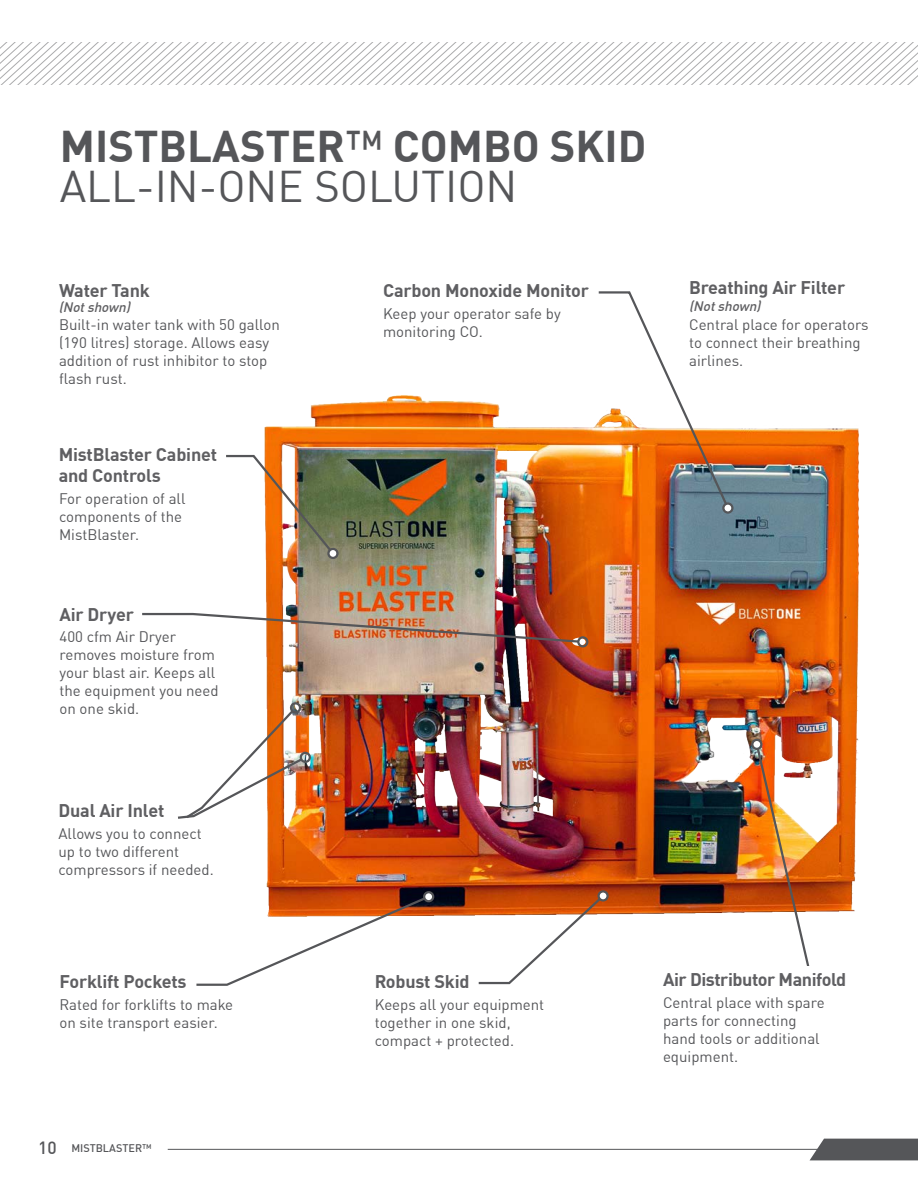
<style>
.page{position:relative;width:918px;height:1188px;background:#fff}
.page>*{position:absolute;margin:0;border:0;box-sizing:border-box;transform-origin:0 0}
.t1{font:700 43.5px/39px "DIN Offc";color:#555659}
.Paragraph{font:700 18px/21px "DIN Offc";letter-spacing:-.01em;color:#5f5f62}
.Sub_Heading{font:15px/18px "DIN Offc";color:#555659}
.Paragraph-2{font:italic 500 13.5px "DIN Offc";color:#5f5f62}
.t2{font:500 10.8px "DIN Offc";color:#555659}
.s1{font-weight:500}
.s2{font-weight:400}
.s3{font-size:17.4px}
</style>
<div class="page">
<img style="left:264px;top:395px;width:595px;height:521px">
<svg style="left:724px;top:504px;width:8px;height:8px"></svg>
<svg style="left:596px;top:291px;width:133px;height:216px"></svg>
<div style="left:722px;top:502px;width:12px;height:12px;border:2px solid #555659;border-radius:50%"></div>
<svg style="left:599px;top:892px;width:8px;height:8px"></svg>
<svg style="left:476px;top:896px;width:127px;height:89px"></svg>
<div style="left:597px;top:890px;width:12px;height:12px;border:2px solid #555659;border-radius:50%"></div>
<div style="left:753px;top:740px;width:8px;height:8px;background:#fff;border-radius:50%"></div>
<img style="left:755px;top:746px;width:57px;height:220px">
<div style="left:751px;top:739px;width:11px;height:11px;border:2px solid #555659;border-radius:50%"></div>
<div style="left:425px;top:893px;width:8px;height:8px;background:#fff;border-radius:50%"></div>
<svg style="left:196px;top:896px;width:232px;height:90px"></svg>
<div style="left:423px;top:891px;width:11px;height:11px;border:2px solid #555659;border-radius:50%"></div>
<svg style="left:178px;top:700px;width:133px;height:120px"></svg>
<div style="left:572px;top:638px;width:14px;height:8px;background:#fff;border-radius:50%"></div>
<img style="left:142px;top:612px;width:439px;height:32px">
<div style="left:577px;top:636px;width:11px;height:11px;border:2px solid #555659;border-radius:50%"></div>
<div style="left:329px;top:549px;width:8px;height:8px;background:#fff;border-radius:50%"></div>
<svg style="left:226px;top:454px;width:107px;height:99px"></svg>
<div style="left:327px;top:548px;width:12px;height:11px;border:2px solid #555659;border-radius:50%"></div>
<hr style="left:168px;top:1149px;width:750px;height:1px;background:#555659">
<div style="left:810px;top:1139px;width:108px;height:21px;background:#555659"></div>
<svg style="left:0;top:42px;width:918px;height:42px"></svg>
<p class="t1" style="left:60px;top:127px;width:588px">MISTBLASTER<span class="s1">™</span> COMBO SKID<br><span class="s2">ALL-IN-ONE SOLUTION</span></p>
<p class="Paragraph" style="left:59px;top:280px;width:92px">Water Tank</p>
<p class="Paragraph-2" style="left:59px;top:299px;width:77px">(Notshown)</p>
<p class="Sub_Heading" style="left:59px;top:316px;width:222px">Built-in water tank with 50 gallon (190 litres) storage. Allows easy addition of rust inhibitor to stop flash rust.</p>
<p class="Paragraph" style="left:59px;top:444px;width:160px">MistBlaster Cabinet and Controls</p>
<p class="Sub_Heading" style="left:59px;top:489px;width:128px">For operation of all components of the<br>MistBlaster.</p>
<p class="Paragraph" style="left:60px;top:604px;width:76px">Air Dryer</p>
<p class="Sub_Heading" style="left:60px;top:627px;width:161px">400 cfm Air Dryer removes moisture from your blast air. Keeps all the equipment you need on one skid.</p>
<p class="Paragraph" style="left:58px;top:800px;width:107px">Dual Air Inlet</p>
<p class="Sub_Heading" style="left:58px;top:824px;width:157px">Allows you to connect up to two different compressors if needed.</p>
<p class="Paragraph" style="left:383px;top:280px;width:207px">Carbon Monoxide Monitor</p>
<p class="Sub_Heading" style="left:383px;top:305px;width:179px">Keep your operator safe by monitoring CO.</p>
<p class="Paragraph" style="left:689px;top:276px;width:158px">Breathing Air Filter</p>
<p class="Paragraph-2" style="left:689px;top:298px;width:77px">(Notshown)</p>
<p class="Sub_Heading" style="left:689px;top:316px;width:181px">Central place for operators to connect their breathing airlines.</p>
<p class="Paragraph" style="left:60px;top:971px;width:128px">Forklift Pockets</p>
<p class="Sub_Heading" style="left:60px;top:996px;width:175px">Rated for forklifts to make on site transport easier.</p>
<p class="t2" style="left:38px;top:1141px;width:115px"><span class="s3">10</span> MISTBLASTER™</p>
<p class="Paragraph" style="left:375px;top:971px;width:96px">Robust Skid</p>
<p class="Sub_Heading" style="left:375px;top:996px;width:171px">Keeps all your equipment together in one skid, compact + protected.</p>
<p class="Paragraph" style="left:663px;top:969px;width:185px">Air Distributor Manifold</p>
<p class="Sub_Heading" style="left:663px;top:993px;width:163px">Central place with spare parts for connecting hand tools or additional equipment.</p>
</div>
